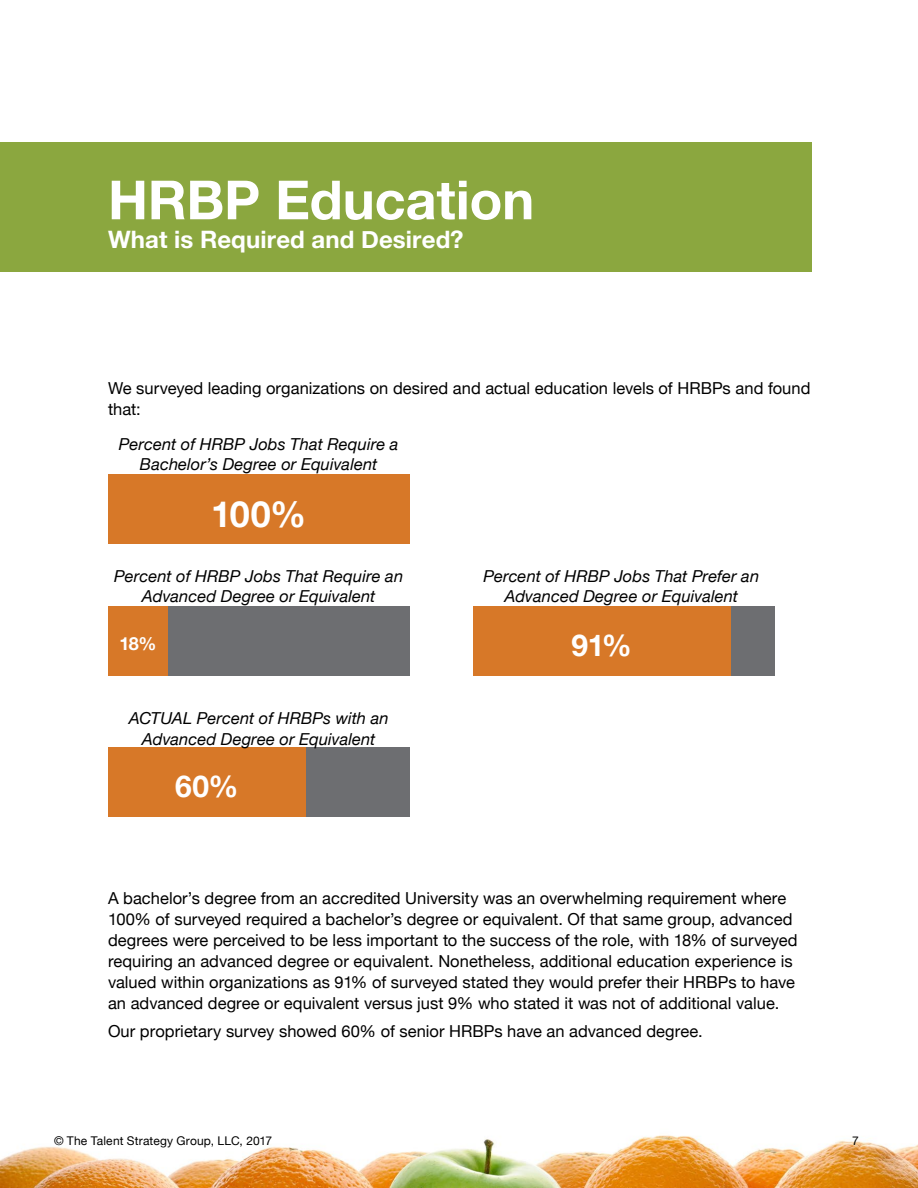
<style>
.page{position:relative;width:918px;height:1188px;background:#fff}
.page>*{position:absolute;margin:0;border:0;box-sizing:border-box;transform-origin:0 0}
.t1{font:700 54px "Helvetica Neue";letter-spacing:-.005em;color:#fff}
.t2{font:700 36px "Helvetica Neue";color:#fff}
.t3{font:700 30px "Helvetica Neue";color:#fff}
.t4{font:700 24px "Helvetica Neue";letter-spacing:.005em;color:#fff}
.t5{font:700 18px "Helvetica Neue";color:#fff}
.t6{font:16.5px/21px "Helvetica Neue";color:#000}
.t7{font:italic 16.5px/19.8px "Helvetica Neue";letter-spacing:.005em;color:#000;text-align:center}
.t8{font:12px "Helvetica Neue";letter-spacing:.015em;color:#000}
</style>
<div class="page">
<img style="left:0;top:1135px;width:918px;height:53px">
<div style="left:0;top:143px;width:811px;height:129px;background:#8ba73f"></div>
<div style="left:108px;top:475px;width:301px;height:69px;background:#d77828"></div>
<div style="left:108px;top:607px;width:301px;height:69px;background:#6d6e71"></div>
<div style="left:108px;top:607px;width:60px;height:69px;background:#d77828"></div>
<div style="left:473px;top:607px;width:301px;height:69px;background:#6d6e71"></div>
<div style="left:473px;top:607px;width:257px;height:69px;background:#d77828"></div>
<div style="left:108px;top:748px;width:301px;height:69px;background:#6d6e71"></div>
<div style="left:108px;top:748px;width:198px;height:69px;background:#d77828"></div>
<h1 class="t1" style="left:108px;top:158px;width:428px">HRBP Education</h1>
<h3 class="t4" style="left:108px;top:221px;width:357px">What is Required and Desired?</h3>
<p class="t6" style="left:108px;top:378px;width:704px">We surveyed leading organizations on desired and actual education levels of HRBPs and found that:</p>
<p class="t7" style="left:119px;top:435px;width:281px">Percent of HRBP Jobs That Require a<br>Bachelor’s Degree or Equivalent</p>
<h2 class="t2" style="left:211px;top:486px;width:97px">100%</h2>
<p class="t7" style="left:114px;top:568px;width:291px">Percent of HRBP Jobs That Require an<br>Advanced Degree or Equivalent</p>
<p class="t7" style="left:483px;top:568px;width:277px">Percent of HRBP Jobs That Prefer an<br>Advanced Degree or Equivalent</p>
<p class="t5" style="left:119px;top:630px;width:39px">18%</p>
<h3 class="t3" style="left:571px;top:622px;width:62px">91%</h3>
<p class="t7" style="left:129px;top:709px;width:261px;line-height:20.2px">ACTUAL Percent of HRBPs with an<br>Advanced Degree or Equivalent</p>
<h3 class="t3" style="left:175px;top:763px;width:65px">60%</h3>
<p class="t6" style="left:108px;top:889px;width:691px">A bachelor’s degree from an accredited University was an overwhelming requirement where 100% of surveyed required a bachelor’s degree or equivalent. Of that same group, advanced degrees were perceived to be less important to the success of the role, with 18% of surveyed requiring an advanced degree or equivalent. Nonetheless, additional education experience is valued within organizations as 91% of surveyed stated they would prefer their HRBPs to have an advanced degree or equivalent versus just 9% who stated it was not of additional value.</p>
<p class="t6" style="left:108px;top:1022px;width:596px">Our proprietary survey showed 60% of senior HRBPs have an advanced degree.</p>
<p class="t8" style="left:54px;top:1132px;width:220px">© The Talent Strategy Group, LLC, 2017</p>
<p class="t8" style="left:852px;top:1132px;width:8px">7</p>
</div>
